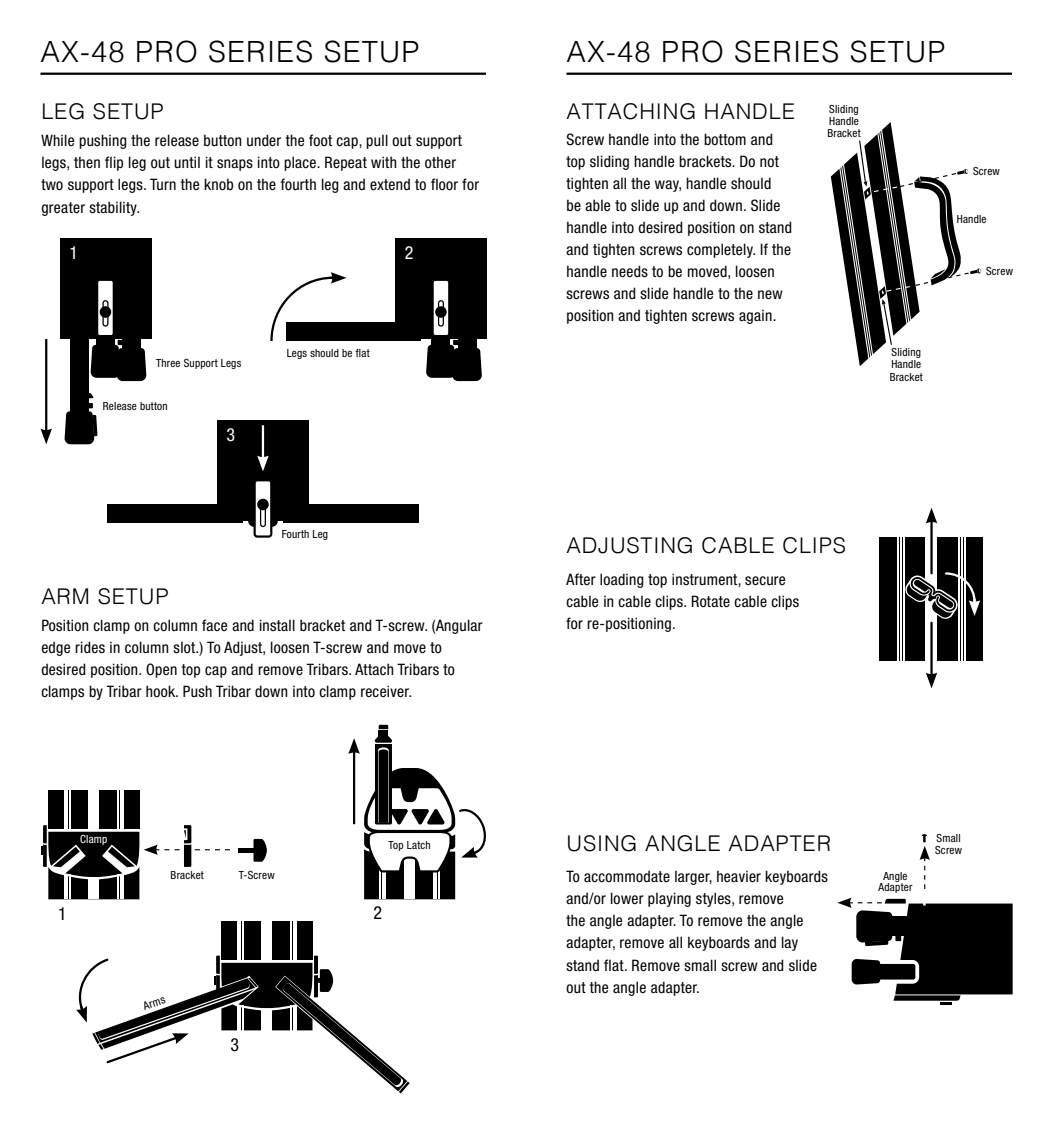
<style>
.page{position:relative;width:1053px;height:1134px;background:#fff}
.page>*{position:absolute;margin:0;border:0;box-sizing:border-box;transform-origin:0 0}
.t1{font:300 29.25px "Helvetica";letter-spacing:.04em;color:#000}
.t2{font:300 21.6px "Helvetica";letter-spacing:.04em;color:#000}
.t3{font:condensed 18px "Helvetica Neue";color:#fff}
.t4{font:condensed 18px "Helvetica Neue";color:#000}
.t5{font:condensed 15.75px/22.1px "Helvetica Neue";letter-spacing:.02em;color:#000}
.t6{font:condensed 11.25px/12.4px "Helvetica Neue";letter-spacing:.02em;color:#000}
.t7{font:condensed 11.25px "Helvetica Neue";letter-spacing:.02em;color:#fff}
</style>
<div class="page">
<hr style="left:40px;top:73px;width:446px;height:2px;background:#000">
<hr style="left:567px;top:73px;width:445px;height:2px;background:#000">
<div style="left:70px;top:325px;width:18px;height:90px;background:#000"></div>
<svg style="left:65px;top:393px;width:32px;height:51px"></svg>
<svg style="left:91px;top:339px;width:55px;height:42px;background:#1a1a1a"></svg>
<div style="left:60px;top:239px;width:91px;height:100px;background:#000"></div>
<div style="left:98px;top:281px;width:15px;height:54px;background:#fff;border-radius:2px"></div>
<svg style="left:102px;top:300px;width:6px;height:27px"></svg>
<hr style="left:104px;top:301px;width:3px;height:24px;background:#000;border-radius:2px">
<div style="left:100px;top:306px;width:11px;height:12px;background:#000;border-radius:50%"></div>
<div style="left:287px;top:323px;width:134px;height:18px;background:#000"></div>
<svg style="left:426px;top:339px;width:56px;height:42px;background:#1e1e1e"></svg>
<div style="left:395px;top:239px;width:92px;height:100px;background:#000"></div>
<div style="left:434px;top:281px;width:14px;height:54px;background:#fff;border-radius:2px"></div>
<svg style="left:438px;top:300px;width:6px;height:27px"></svg>
<svg style="left:439px;top:301px;width:4px;height:24px"></svg>
<div style="left:435px;top:306px;width:12px;height:12px;background:#000;border-radius:50%"></div>
<hr style="left:45px;top:339px;width:2px;height:93px;background:#000">
<svg style="left:40px;top:429px;width:12px;height:15px"></svg>
<svg style="left:270px;top:272px;width:77px;height:69px"></svg>
<div style="left:107px;top:504px;width:136px;height:19px;background:#000"></div>
<div style="left:283px;top:504px;width:136px;height:19px;background:#000"></div>
<div style="left:217px;top:420px;width:92px;height:100px;background:#000"></div>
<svg style="left:248px;top:481px;width:30px;height:57px"></svg>
<div style="left:260px;top:501px;width:6px;height:26px;background:#191919;border-radius:3px"></div>
<svg style="left:261px;top:502px;width:4px;height:24px"></svg>
<div style="left:257px;top:499px;width:12px;height:11px;background:#000;border-radius:50%"></div>
<hr style="left:262px;top:425px;width:2px;height:34px;background:#fff">
<svg style="left:257px;top:456px;width:12px;height:15px"></svg>
<div style="left:48px;top:790px;width:91px;height:39px;background:#000"></div>
<svg style="left:254px;top:839px;width:13px;height:23px"></svg>
<div style="left:239px;top:848px;width:16px;height:5px;background:#000"></div>
<div style="left:89px;top:789px;width:10px;height:41px;background:#fff"></div>
<hr style="left:117px;top:789px;width:2px;height:41px;background:#fff">
<hr style="left:120px;top:789px;width:1px;height:41px;background:#fff">
<hr style="left:123px;top:789px;width:1px;height:41px;background:#fff">
<hr style="left:64px;top:789px;width:1px;height:41px;background:#fff">
<hr style="left:66px;top:789px;width:2px;height:41px;background:#fff">
<hr style="left:69px;top:789px;width:1px;height:41px;background:#fff">
<div style="left:221px;top:922px;width:91px;height:38px;background:#000"></div>
<div style="left:262px;top:920px;width:10px;height:41px;background:#fff"></div>
<hr style="left:290px;top:920px;width:2px;height:41px;background:#fff">
<hr style="left:293px;top:920px;width:1px;height:41px;background:#fff">
<hr style="left:296px;top:920px;width:1px;height:41px;background:#fff">
<hr style="left:237px;top:920px;width:1px;height:41px;background:#fff">
<hr style="left:239px;top:920px;width:2px;height:41px;background:#fff">
<hr style="left:242px;top:920px;width:1px;height:41px;background:#fff">
<div style="left:880px;top:538px;width:103px;height:123px;background:#000"></div>
<div style="left:926px;top:538px;width:11px;height:123px;background:#fff"></div>
<hr style="left:958px;top:538px;width:2px;height:123px;background:#fff">
<hr style="left:961px;top:538px;width:2px;height:123px;background:#fff">
<hr style="left:964px;top:538px;width:2px;height:123px;background:#fff">
<hr style="left:897px;top:538px;width:2px;height:123px;background:#fff">
<hr style="left:900px;top:538px;width:2px;height:123px;background:#fff">
<hr style="left:903px;top:538px;width:2px;height:123px;background:#fff">
<svg style="left:41px;top:825px;width:189px;height:74px"></svg>
<svg style="left:348px;top:725px;width:138px;height:174px"></svg>
<svg style="left:76px;top:956px;width:334px;height:138px"></svg>
<svg style="left:831px;top:122px;width:150px;height:244px"></svg>
<hr style="left:930px;top:623px;width:3px;height:53px;background:#000">
<svg style="left:926px;top:673px;width:11px;height:15px"></svg>
<hr style="left:930px;top:520px;width:3px;height:53px;background:#000">
<svg style="left:926px;top:508px;width:11px;height:15px"></svg>
<svg style="left:905px;top:571px;width:75px;height:49px"></svg>
<svg style="left:920px;top:834px;width:10px;height:55px"></svg>
<svg style="left:837px;top:898px;width:176px;height:107px"></svg>
<h1 class="t1" style="left:40px;top:26px;width:380px">AX-48 PRO SERIES SETUP</h1>
<h1 class="t1" style="left:567px;top:26px;width:380px">AX-48 PRO SERIES SETUP</h1>
<h2 class="t2" style="left:41px;top:93px;width:124px">LEG SETUP</h2>
<h2 class="t2" style="left:567px;top:93px;width:230px">ATTACHING HANDLE</h2>
<p class="t5" style="left:41px;top:130px;width:439px">While pushing the release button under the foot cap, pull out support legs, then flip leg out until it snaps into place. Repeat with the other two support legs. Turn the knob on the fourth leg and extend to floor for greater stability.</p>
<p class="t5" style="left:567px;top:128px;width:227px">Screw handle into the bottom and top sliding handle brackets. Do not tighten all the way, handle should<br>be able to slide up and down. Slide handle into desired position on stand and tighten screws completely. If the handle needs to be moved, loosen screws and slide handle to the new position and tighten screws again.</p>
<p class="t3" style="left:69px;top:242px;width:10px">1</p>
<p class="t3" style="left:405px;top:242px;width:10px">2</p>
<p class="t6" style="left:156px;top:357px;width:87px">Three Support Legs</p>
<p class="t6" style="left:103px;top:399px;width:66px">Release button</p>
<p class="t3" style="left:227px;top:424px;width:10px">3</p>
<p class="t6" style="left:287px;top:347px;width:84px">Legs should be flat</p>
<p class="t6" style="left:827px;top:102px;width:35px">Sliding<br>Handle<br>Bracket</p>
<p class="t6" style="left:890px;top:346px;width:35px">Sliding<br>Handle<br>Bracket</p>
<p class="t6" style="left:973px;top:164px;width:28px">Screw</p>
<p class="t6" style="left:957px;top:213px;width:31px">Handle</p>
<p class="t6" style="left:986px;top:265px;width:28px">Screw</p>
<h2 class="t2" style="left:41px;top:578px;width:129px">ARM SETUP</h2>
<p class="t6" style="left:282px;top:527px;width:48px">Fourth Leg</p>
<p class="t5" style="left:41px;top:614px;width:443px">Position clamp on column face and install bracket and T-screw. (Angular edge rides in column slot.) To Adjust, loosen T-screw and move to desired position. Open top cap and remove Tribars. Attach Tribars to clamps by Tribar hook. Push Tribar down into clamp receiver.</p>
<h2 class="t2" style="left:567px;top:527px;width:281px">ADJUSTING CABLE CLIPS</h2>
<p class="t5" style="left:567px;top:568px;width:234px">After loading top instrument, secure cable in cable clips. Rotate cable clips for re-positioning.</p>
<p class="t7" style="left:80px;top:833px;width:29px">Clamp</p>
<p class="t6" style="left:171px;top:869px;width:35px">Bracket</p>
<p class="t6" style="left:239px;top:869px;width:37px">T-Screw</p>
<p class="t6" style="left:389px;top:839px;width:44px">Top Latch</p>
<p class="t4" style="left:58px;top:903px;width:10px">1</p>
<p class="t4" style="left:374px;top:902px;width:10px">2</p>
<p class="t6" style="left:142px;top:1000px;width:24px;rotate:-18deg">Arms</p>
<p class="t4" style="left:231px;top:1034px;width:10px">3</p>
<h2 class="t2" style="left:567px;top:825px;width:266px">USING ANGLE ADAPTER</h2>
<p class="t5" style="left:567px;top:866px;width:263px">To accommodate larger, heavier keyboards and/or lower playing styles, remove<br>the angle adapter. To remove the angle adapter, remove all keyboards and lay stand flat. Remove small screw and slide out the angle adapter.</p>
<p class="t6" style="left:879px;top:870px;width:35px;line-height:11.2px;text-align:center">Angle<br>Adapter</p>
<p class="t6" style="left:935px;top:833px;width:28px;line-height:11.2px">Small<br>Screw</p>
</div>
